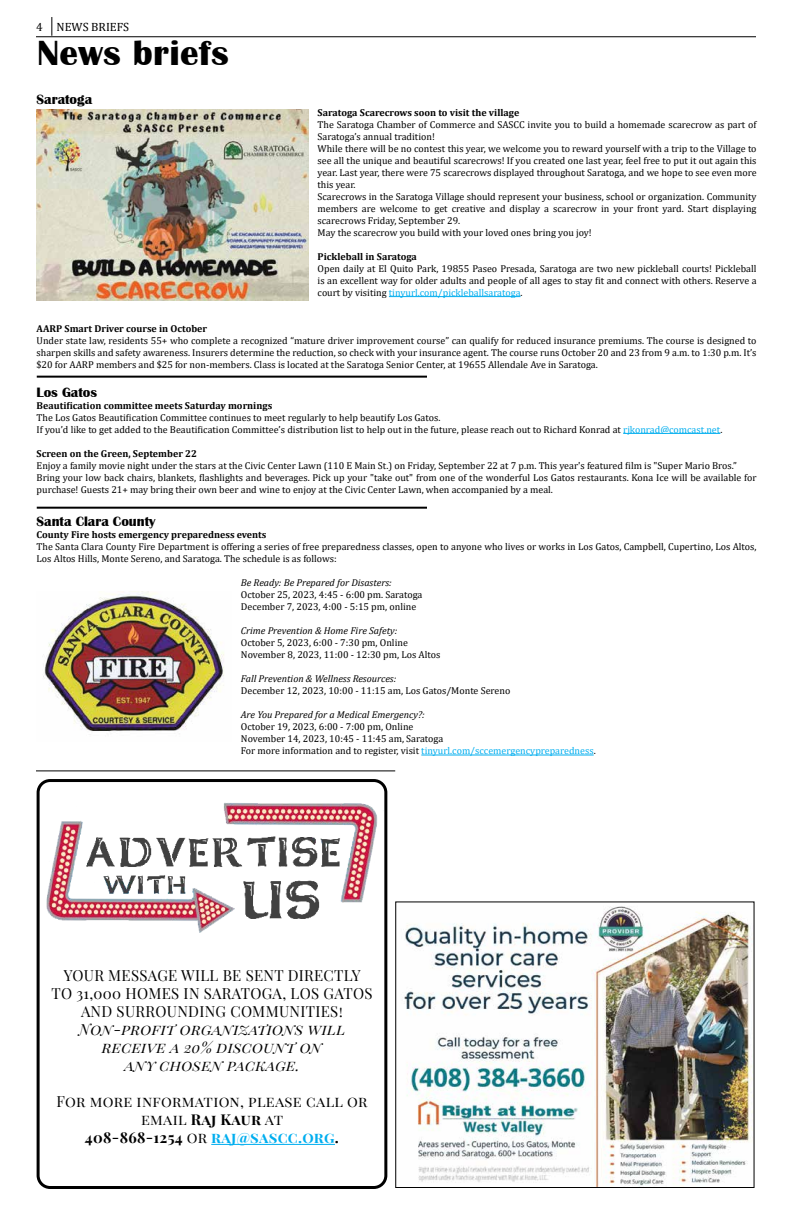
<style>
.page{position:relative;width:792px;height:1224px;background:#fff}
.page>*{position:absolute;margin:0;border:0;box-sizing:border-box;transform-origin:0 0}
.t1{font:700 36px "Britannic";letter-spacing:.01em;color:#000}
.t2{font:15px/18px "Playfair Display";letter-spacing:.02em;color:#000;text-align:center}
.t3{font:italic 15px/18px "Playfair Display";letter-spacing:.19em;color:#000;text-align:center}
.t4{font:700 14px "Britannic";color:#000}
.t5{font:12px "Cambria";color:#000}
.t6{font:10px/12px "Cambria";color:#000}
.t7{font:700 10px "Cambria";color:#000}
.t8{font:italic 10px "Cambria";color:#000}
.s1{color:#00aeef}
.s2{font-weight:700}
.s3{font-weight:700;color:#00aeef}
</style>
<div class="page">
<hr style="left:389px;top:296px;width:132px;height:1px;background:#00aeef">
<hr style="left:623px;top:433px;width:97px;height:1px;background:#00aeef">
<hr style="left:421px;top:755px;width:173px;height:1px;background:#00aeef">
<hr style="left:36px;top:36px;width:720px;height:1px;background:#000">
<svg style="left:52px;top:17px;width:1px;height:19px"></svg>
<hr style="left:37px;top:376px;width:390px;height:2px;background:#000">
<hr style="left:36px;top:770px;width:359px;height:1px;background:#000">
<hr style="left:37px;top:507px;width:390px;height:2px;background:#000">
<img style="left:36px;top:109px;width:273px;height:192px">
<img style="left:46px;top:803px;width:332px;height:130px">
<div style="left:37px;top:779px;width:350px;height:410px;border:3px solid #000;border-radius:12px"></div>
<hr style="left:211px;top:1144px;width:124px;height:1px;background:#00aeef">
<img style="left:404px;top:906px;width:349px;height:280px">
<div style="left:395px;top:901px;width:360px;height:287px;border:1px solid #000"></div>
<img style="left:43px;top:592px;width:181px;height:140px">
<p class="t5" style="left:36px;top:20px;width:8px">4</p>
<p class="t5" style="left:57px;top:20px;width:74px">NEWS BRIEFS</p>
<h1 class="t1" style="left:37px;top:33px;width:193px">News briefs</h1>
<h3 class="t4" style="left:37px;top:91px;width:57px">Saratoga</h3>
<p class="t7" style="left:318px;top:106px;width:203px">Saratoga Scarecrows soon to visit the village</p>
<p class="t6" style="left:318px;top:119px;width:441px">The Saratoga Chamber of Commerce and SASCC invite you to build a homemade scarecrow as part of Saratoga’s annual tradition!<br>While there will be no contest this year, we welcome you to reward yourself with a trip to the Village to see all the unique and beautiful scarecrows! If you created one last year, feel free to put it out again this year. Last year, there were 75 scarecrows displayed throughout Saratoga, and we hope to see even more this year.<br>Scarecrows in the Saratoga Village should represent your business, school or organization. Community members are welcome to get creative and display a scarecrow in your front yard. Start displaying scarecrows Friday, September 29.<br>May the scarecrow you build with your loved ones bring you joy!</p>
<p class="t7" style="left:318px;top:250px;width:101px">Pickleball in Saratoga</p>
<p class="t6" style="left:318px;top:263px;width:440px;text-align:justify">Open daily at El Quito Park, 19855 Paseo Presada, Saratoga are two new pickleball courts! Pickleball is an excellent way for older adults and people of all ages to stay fit and connect with others. Reserve a court by visiting <span class="s1">tinyurl.com/pickleballsaratoga</span>.</p>
<p class="t7" style="left:37px;top:322px;width:172px">AARP Smart Driver course in October</p>
<p class="t6" style="left:37px;top:335px;width:722px;text-align:justify">Under state law, residents 55+ who complete a recognized “mature driver improvement course” can qualify for reduced insurance premiums. The course is designed to sharpen skills and safety awareness. Insurers determine the reduction, so check with your insurance agent. The course runs October 20 and 23 from 9 a.m. to 1:30 p.m. It’s $20 for AARP members and $25 for non-members. Class is located at the Saratoga Senior Center, at 19655 Allendale Ave in Saratoga.</p>
<h3 class="t4" style="left:37px;top:384px;width:62px">Los Gatos</h3>
<p class="t7" style="left:37px;top:398px;width:237px">Beautification committee meets Saturday mornings</p>
<p class="t6" style="left:37px;top:411px;width:687px">The Los Gatos Beautification Committee continues to meet regularly to help beautify Los Gatos.<br>If you’d like to get added to the Beautification Committee’s distribution list to help out in the future, please reach out to Richard Konrad at <span class="s1">rjkonrad@comcast.net</span>.</p>
<p class="t7" style="left:37px;top:446px;width:162px">Screen on the Green, September 22</p>
<p class="t6" style="left:37px;top:459px;width:722px">Enjoy a family movie night under the stars at the Civic Center Lawn (110 E Main St.) on Friday, September 22 at 7 p.m. This year's featured film is "Super Mario Bros.”<br>Bring your low back chairs, blankets, flashlights and beverages. Pick up your "take out" from one of the wonderful Los Gatos restaurants. Kona Ice will be available for purchase! Guests 21+ may bring their own beer and wine to enjoy at the Civic Center Lawn, when accompanied by a meal.</p>
<h3 class="t4" style="left:37px;top:514px;width:121px">Santa Clara County</h3>
<p class="t7" style="left:37px;top:528px;width:231px">County Fire hosts emergency preparedness events</p>
<p class="t6" style="left:37px;top:541px;width:722px">The Santa Clara County Fire Department is offering a series of free preparedness classes, open to anyone who lives or works in Los Gatos, Campbell, Cupertino, Los Altos,<br>Los Altos Hills, Monte Sereno, and Saratoga. The schedule is as follows:</p>
<p class="t8" style="left:241px;top:576px;width:152px">Be Ready: Be Prepared for Disasters:</p>
<p class="t6" style="left:241px;top:589px;width:183px">October 25, 2023, 4:45 - 6:00 pm. Saratoga<br>December 7, 2023, 4:00 - 5:15 pm, online</p>
<p class="t8" style="left:241px;top:624px;width:158px">Crime Prevention &amp; Home Fire Safety:</p>
<p class="t6" style="left:241px;top:637px;width:201px">October 5, 2023, 6:00 - 7:30 pm, Online<br>November 8, 2023, 11:00 - 12:30 pm, Los Altos</p>
<p class="t8" style="left:241px;top:672px;width:157px">Fall Prevention &amp; Wellness Resources:</p>
<p class="t6" style="left:241px;top:685px;width:271px">December 12, 2023, 10:00 - 11:15 am, Los Gatos/Monte Sereno</p>
<p class="t8" style="left:241px;top:708px;width:185px">Are You Prepared for a Medical Emergency?:</p>
<p class="t6" style="left:241px;top:721px;width:356px">October 19, 2023, 6:00 - 7:00 pm, Online<br>November 14, 2023, 10:45 - 11:45 am, Saratoga<br>For more information and to register, visit <span class="s1">tinyurl.com/sccemergencypreparedness</span>.</p>
<h2 class="t2" style="left:51px;top:965px;width:323px">YOUR MESSAGE WILL BE SENT DIRECTLY<br>TO 31,000 HOMES IN SARATOGA, LOS GATOS<br>AND SURROUNDING COMMUNITIES!</h2>
<h2 class="t3" style="left:79px;top:1019px;width:263px">Non -pr ofit or ganizations wil l receive a 20% discount on<br>any chosen package.</h2>
<h2 class="t2" style="left:57px;top:1091px;width:312px">For more information, please call or email <span class="s2">Raj Kaur</span> at<br><span class="s2">408-868-1254</span> or <span class="s3">raj@sascc.org</span><span class="s2">.</span></h2>
</div>
